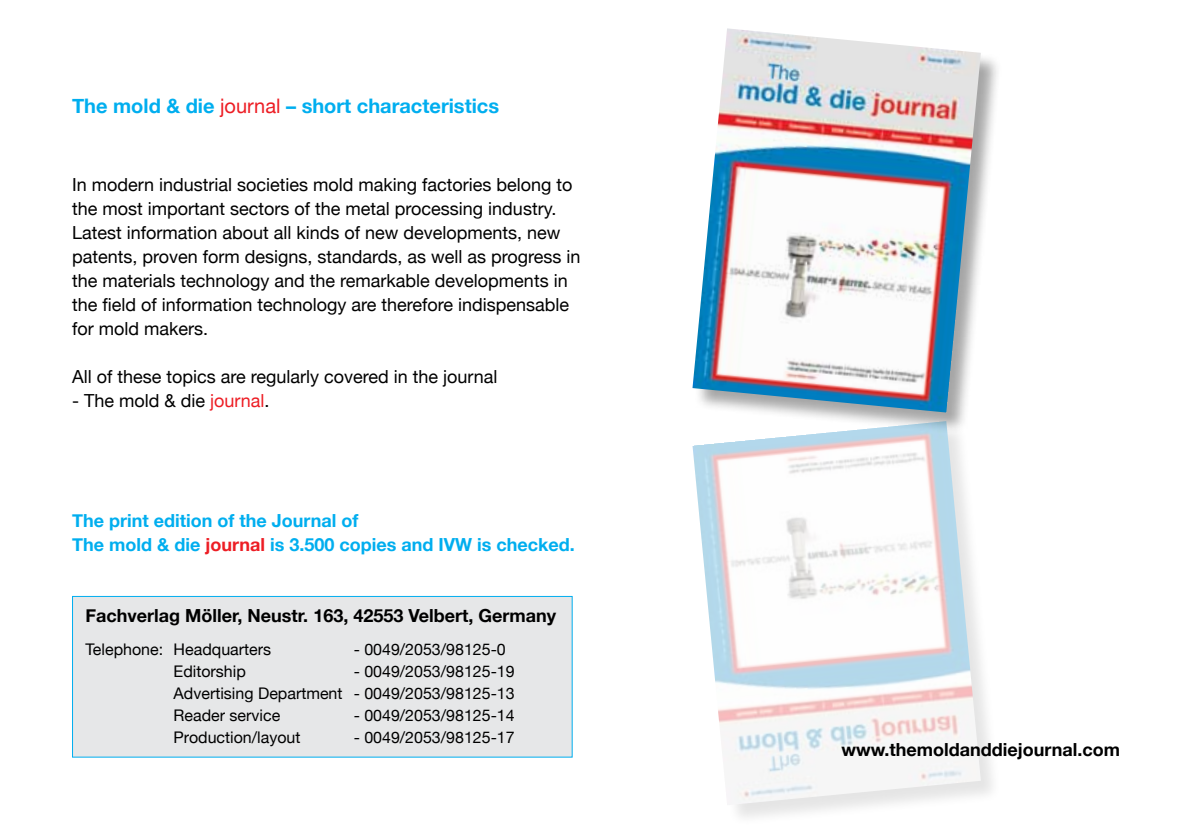
<style>
.page{position:relative;width:1191px;height:840px;background:#fff}
.page>*{position:absolute;margin:0;border:0;box-sizing:border-box;transform-origin:0 0}
.t1{font:700 20px "Helvetica Neue";color:#00aeef}
.t2{font:18px/24px "Helvetica Neue";color:#000}
.t3{font:700 18px/24px "Helvetica Neue";color:#00aeef}
.t4{font:700 18px "Helvetica Neue";color:#000}
.t5{font:16px/22px "Helvetica Neue";color:#000;text-align:justify}
.s1{font-weight:400;color:#ed1d24}
.s2{color:#ed1d24}
</style>
<div class="page">
<div style="left:693px;top:29px;width:309px;height:405px;background:#000;opacity:.35"></div>
<img style="left:692px;top:28px;width:289px;height:384px">
<div style="left:693px;top:421px;width:309px;height:405px;background:#000;opacity:.35"></div>
<img style="left:692px;top:421px;width:289px;height:383px">
<div style="left:72px;top:595px;width:500px;height:162px;background:#e6e7e8;border:1px solid #00aeef"></div>
<p class="t1" style="left:72px;top:90px;width:428px">The mold &amp; die <span class="s1">journal</span> – short characteristics</p>
<p class="t2" style="left:72px;top:173px;width:510px">In modern industrial societies mold making factories belong to the most important sectors of the metal processing industry.<br>Latest information about all kinds of new developments, new patents, proven form designs, standards, as well as progress in the materials technology and the remarkable developments in the field of information technology are therefore indispensable for mold makers.</p>
<p class="t2" style="left:72px;top:365px;width:427px">All of these topics are regularly covered in the journal</p>
<p class="t2" style="left:72px;top:389px;width:199px">- The mold &amp; die <span class="s2">journal</span>.</p>
<p class="t3" style="left:72px;top:509px;width:504px">The print edition of the Journal of<br>The mold &amp; die <span class="s2">journal</span> is 3.500 copies and IVW is checked.</p>
<p class="t4" style="left:86px;top:601px;width:472px">Fachverlag Möller, Neustr. 163, 42553 Velbert, Germany</p>
<p class="t5" style="left:86px;top:639px;width:187px">Telephone: Headquarters</p>
<p class="t5" style="left:354px;top:639px;width:154px">- 0049/2053/98125-0</p>
<p class="t5" style="left:174px;top:661px;width:74px">Editorship</p>
<p class="t5" style="left:174px;top:661px;width:342px;text-indent:180px">- 0049/2053/98125-19<br>Advertising Department - 0049/2053/98125-13<br>Reader service</p>
<p class="t5" style="left:354px;top:705px;width:162px">- 0049/2053/98125-14</p>
<p class="t5" style="left:174px;top:727px;width:128px">Production/layout</p>
<p class="t5" style="left:354px;top:727px;width:162px">- 0049/2053/98125-17</p>
<p class="t4" style="left:841px;top:734px;width:280px">www.themoldanddiejournal.com</p>
</div>
